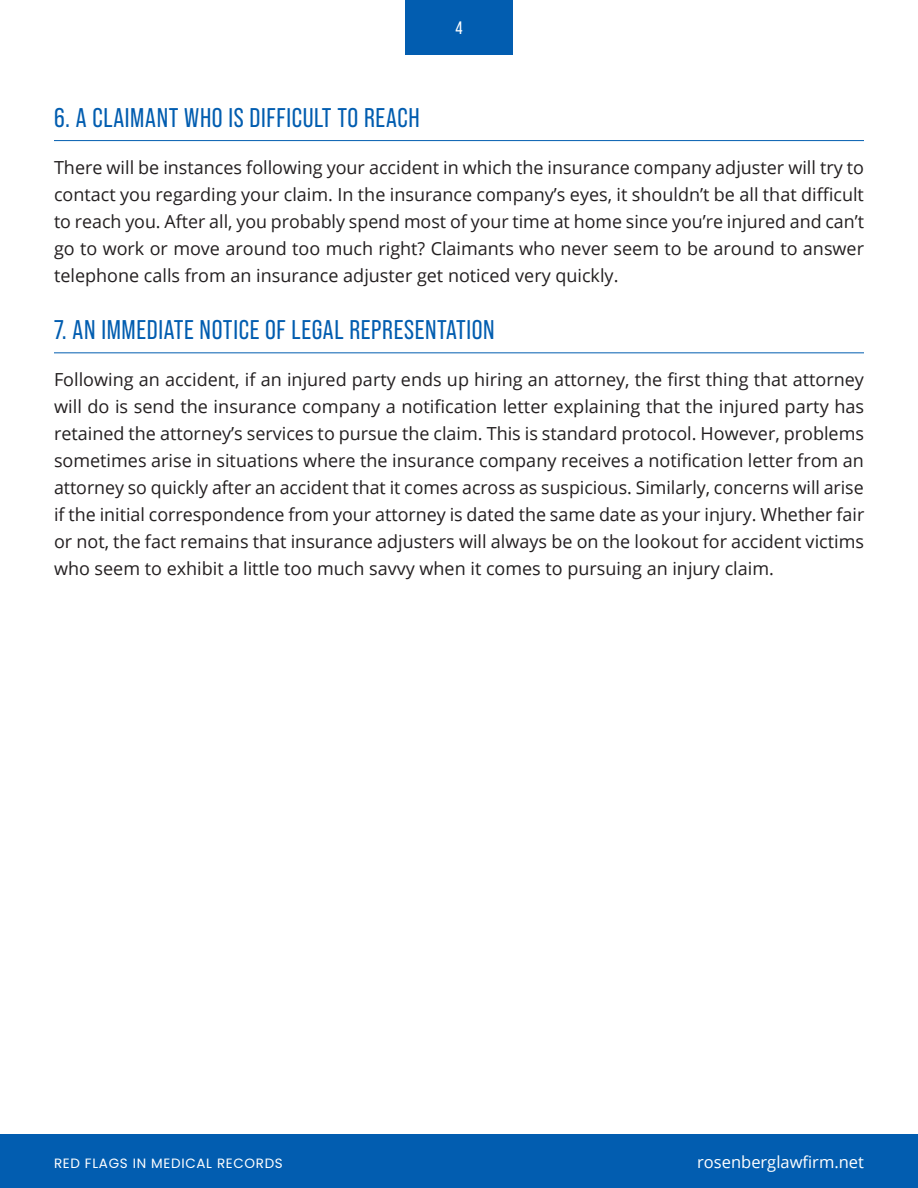
<style>
.page{position:relative;width:918px;height:1188px;background:#fff}
.page>*{position:absolute;margin:0;border:0;box-sizing:border-box;transform-origin:0 0}
.H1_-_Heading_1{font:27px "Bebas Neue Pro";letter-spacing:.025em;color:#025db0}
.P1_1_-_Basic_Paragra{font:18px/27px "Open Sans";color:#231f20;text-align:justify}
.t1{font:18px "Bebas Neue Pro";color:#fff}
.t2{font:16.5px "Open Sans";color:#fff}
.t3{font:13.5px "Poppins";letter-spacing:.05em;color:#fff}
</style>
<div class="page">
<div style="left:405px;top:0;width:108px;height:54px;background:#025db0"></div>
<div style="left:0;top:1134px;width:918px;height:54px;background:#025db0"></div>
<hr style="left:54px;top:140px;width:810px;height:1px;background:#025db0">
<hr style="left:54px;top:353px;width:810px;height:1px;background:#025db0">
<p class="t1" style="left:455px;top:18px;width:9px">4</p>
<p class="H1_-_Heading_1" style="left:54px;top:102px;width:367px">6. A CLAIMANT WHO IS DIFFICULT TO REACH</p>
<p class="P1_1_-_Basic_Paragra" style="left:54px;top:154px;width:812px">There will be instances following your accident in which the insurance company adjuster will try to contact you regarding your claim. In the insurance company’s eyes, it shouldn’t be all that difficult to reach you. After all, you probably spend most of your time at home since you’re injured and can’t go to work or move around too much right? Claimants who never seem to be around to answer telephone calls from an insurance adjuster get noticed very quickly.</p>
<p class="H1_-_Heading_1" style="left:54px;top:315px;width:442px">7. AN IMMEDIATE NOTICE OF LEGAL REPRESENTATION</p>
<p class="P1_1_-_Basic_Paragra" style="left:54px;top:366px;width:812px">Following an accident, if an injured party ends up hiring an attorney, the first thing that attorney will do is send the insurance company a notification letter explaining that the injured party has retained the attorney’s services to pursue the claim. This is standard protocol. However, problems sometimes arise in situations where the insurance company receives a notification letter from an attorney so quickly after an accident that it comes across as suspicious. Similarly, concerns will arise if the initial correspondence from your attorney is dated the same date as your injury. Whether fair or not, the fact remains that insurance adjusters will always be on the lookout for accident victims who seem to exhibit a little too much savvy when it comes to pursuing an injury claim.</p>
<p class="t3" style="left:54px;top:1156px;width:230px">RED FLAGS IN MEDICAL RECORDS</p>
<p class="t2" style="left:697px;top:1151px;width:168px">rosenberglawfirm.net</p>
</div>
